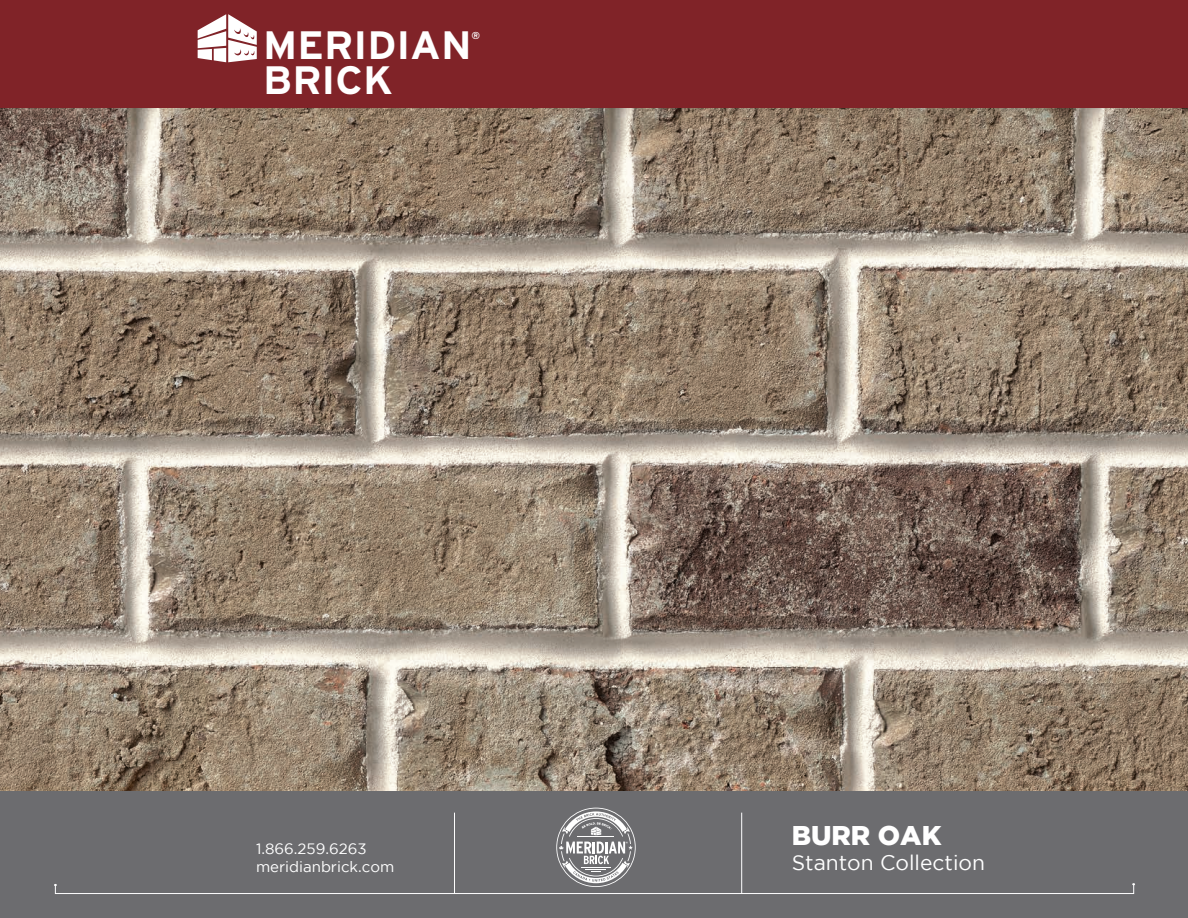
<style>
.page{position:relative;width:1188px;height:918px;background:#fff}
.page>*{position:absolute;margin:0;border:0;box-sizing:border-box;transform-origin:0 0}
.t1{font:700 39.6px "Interstate";color:#fff;scale:1.04 1}
.t2{font:900 27px "Gotham";color:#fff}
.t3{font:21px "Gotham";color:#fff}
.t4{font:15px/18px "Gotham";color:#fff}
.t5{font:700 10.05px "Interstate";color:#fff;scale:1.04 1}
</style>
<div class="page">
<div style="left:0;top:0;width:1188px;height:108px;background:#802328"></div>
<img style="left:0;top:108px;width:1188px;height:683px">
<div style="left:0;top:791px;width:1188px;height:127px;background:#6c6c6f"></div>
<hr style="left:741px;top:813px;width:1px;height:81px;background:#fff">
<hr style="left:454px;top:813px;width:1px;height:81px;background:#fff">
<div style="left:55px;top:884px;width:1079px;height:10px;border:1px solid #fff"></div>
<svg style="left:556px;top:808px;width:80px;height:79px"></svg>
<svg style="left:198px;top:14px;width:59px;height:48px"></svg>
<h1 class="t1" style="left:263px;top:23px;width:202px">MERIDIAN</h1>
<p class="t5" style="left:472px;top:29px;width:10px">®</p>
<h1 class="t1" style="left:263px;top:58px;width:126px">BRICK</h1>
<p class="t4" style="left:256px;top:839px;width:140px">1.866.259.6263 meridianbrick.com</p>
<h2 class="t2" style="left:792px;top:820px;width:151px">BURR OAK</h2>
<h3 class="t3" style="left:792px;top:851px;width:195px">Stanton Collection</h3>
</div>
